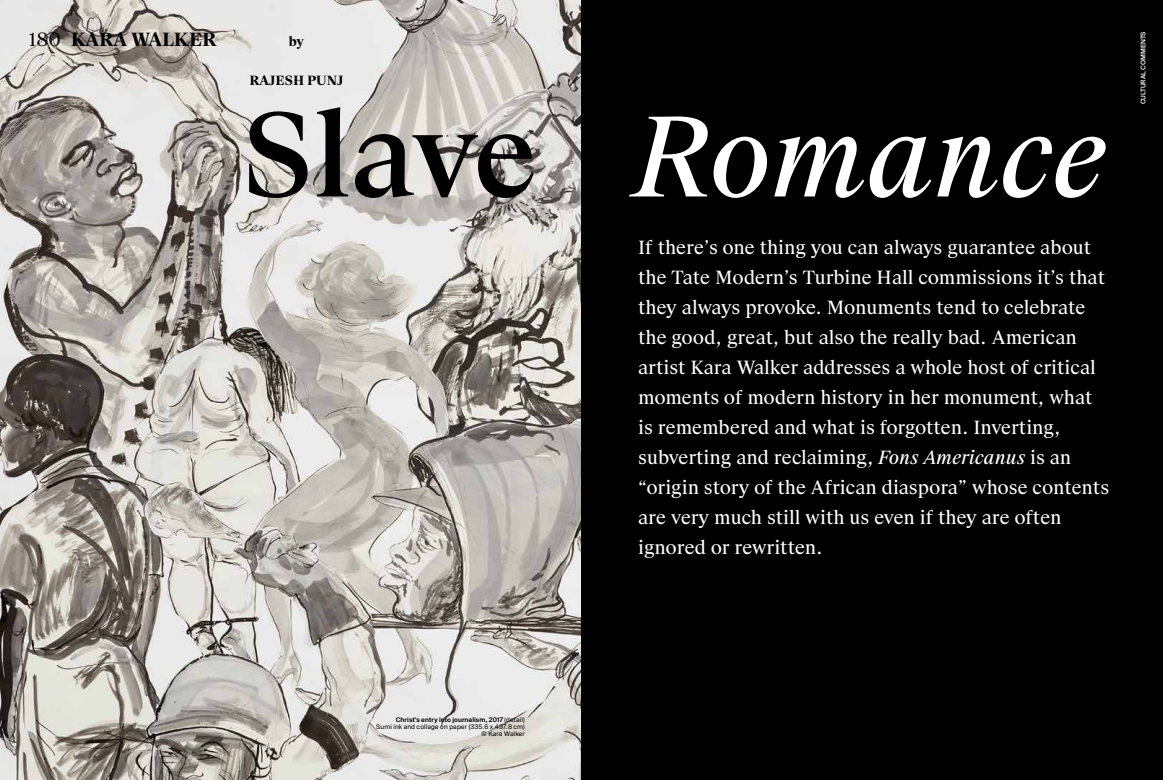
<style>
.page{position:relative;width:1163px;height:780px;background:#fff}
.page>*{position:absolute;margin:0;border:0;box-sizing:border-box;transform-origin:0 0}
.t1{font:italic 120px "Suisse BP Serif";color:#fff}
.t2{font:20px/30px "Suisse BP Serif";color:#fff}
.t3{font:700 20px "Suisse BP Serif";color:#000}
.t4{font:700 14px "Suisse BP Serif";color:#000}
.t5{font:7px/7px "Suisse BP Intl";letter-spacing:.015em;color:#000;text-align:right}
.t6{font:7px "Suisse BP Intl Antique";letter-spacing:.015em;color:#000}
.t7{font:500 7px "Suisse BP Intl";color:#fff}
.s1{font-weight:400}
.s2{font-weight:500;font-style:normal;font-size:125px;color:#000}
.s3{font-style:italic}
.s4{font-family:"Suisse BP Intl"}
</style>
<div class="page">
<img style="left:0;top:0;width:581px;height:780px">
<div style="left:581px;top:0;width:581px;height:780px;background:#000"></div>
<p class="t3" style="left:28px;top:27px;width:190px"><span class="s1">180</span> KARA WALKER</p>
<p class="t4" style="left:289px;top:33px;width:17px">by</p>
<p class="t4" style="left:249px;top:72px;width:95px">RAJESH PUNJ</p>
<h1 class="t1" style="left:242px;top:78px;width:866px"><span class="s2">Slave</span> Romance</h1>
<p class="t2" style="left:638px;top:232px;width:472px">If there’s one thing you can always guarantee about the Tate Modern’s Turbine Hall commissions it’s that they always provoke. Monuments tend to celebrate the good, great, but also the really bad. American artist Kara Walker addresses a whole host of critical moments of modern history in her monument, what is remembered and what is forgotten. Inverting, subverting and reclaiming, <span class="s3">Fons Americanus</span> is an “origin story of the African diaspora” whose contents are very much still with us even if they are often ignored or rewritten.</p>
<p class="t7" style="left:1138px;top:104px;width:75px;rotate:-90deg">CULTURAL COMMENTS</p>
<p class="t6" style="left:396px;top:715px;width:130px">Christ's entry into journalism, 2017 <span class="s4">(detail)</span></p>
<p class="t5" style="left:376px;top:723px;width:150px">Sumi ink and collage on paper (335.6 x 497.8 cm) © Kara Walker</p>
</div>
